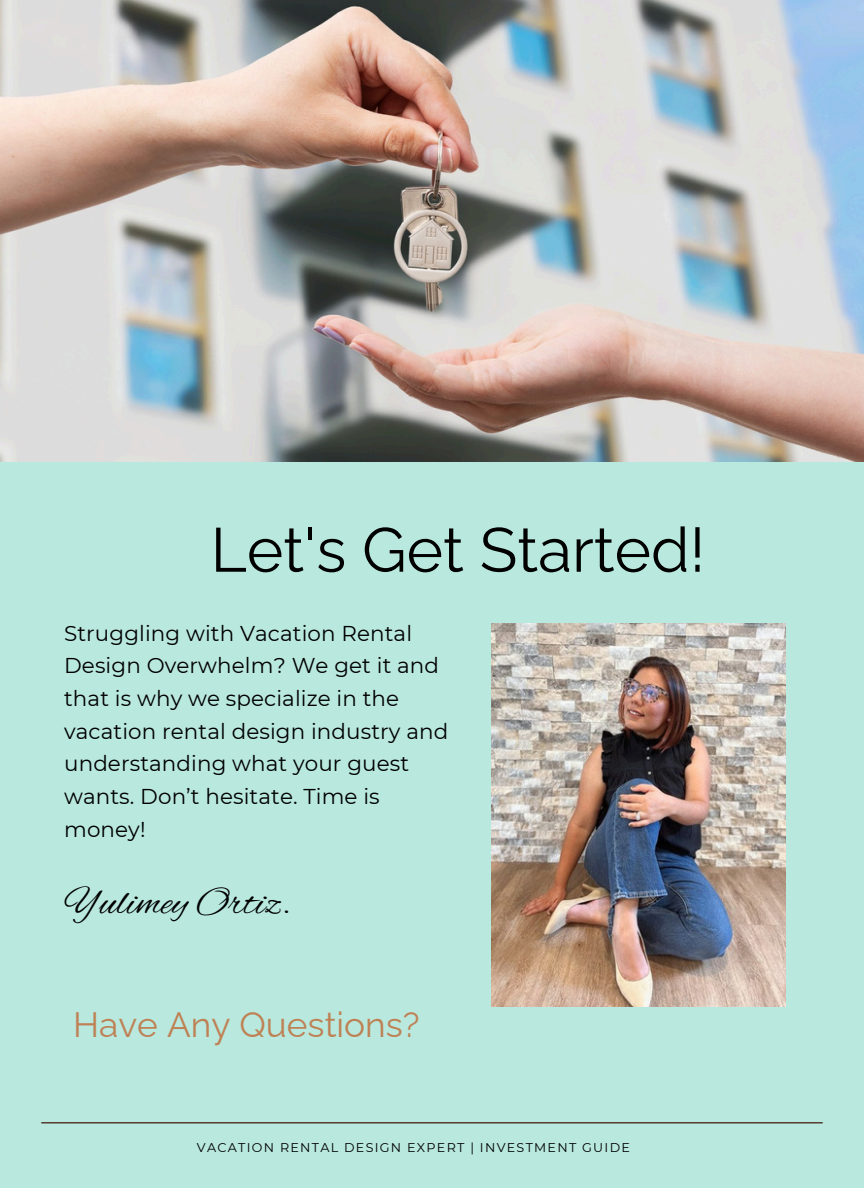
<style>
.page{position:relative;width:864px;height:1188px;background:#b8e8de}
.page>*{position:absolute;margin:0;border:0;box-sizing:border-box;transform-origin:0 0}
.t1{font:62.1px "Raleway";color:#000}
.t2{font:40.35px "Alex Brush";letter-spacing:.005em;color:#000}
.t3{font:35.25px "Raleway";color:#bf8154}
.t4{font:21.45px/32.7px "Montserrat";letter-spacing:.005em;color:#000}
.t5{font:12.75px "Montserrat";letter-spacing:.1em;color:#000}
</style>
<div class="page">
<img style="left:0;top:0;width:864px;height:461px">
<img style="left:492px;top:623px;width:294px;height:384px">
<h3 class="t1" style="left:211px;top:513px;width:496px">Let's Get Started!</h3>
<p class="t4" style="left:64px;top:617px;width:386px">Struggling with Vacation Rental<br>Design Overwhelm? We get it and that is why we specialize in the vacation rental design industry and understanding what your guest wants. Don’t hesitate. Time is money!</p>
<h1 class="t2" style="left:64px;top:880px;width:228px">Yulimey Ortiz.</h1>
<h2 class="t3" style="left:73px;top:1004px;width:348px">Have Any Questions?</h2>
<h4 class="t5" style="left:197px;top:1139px;width:435px">VACATION RENTAL DESIGN EXPERT | INVESTMENT GUIDE</h4>
</div>
